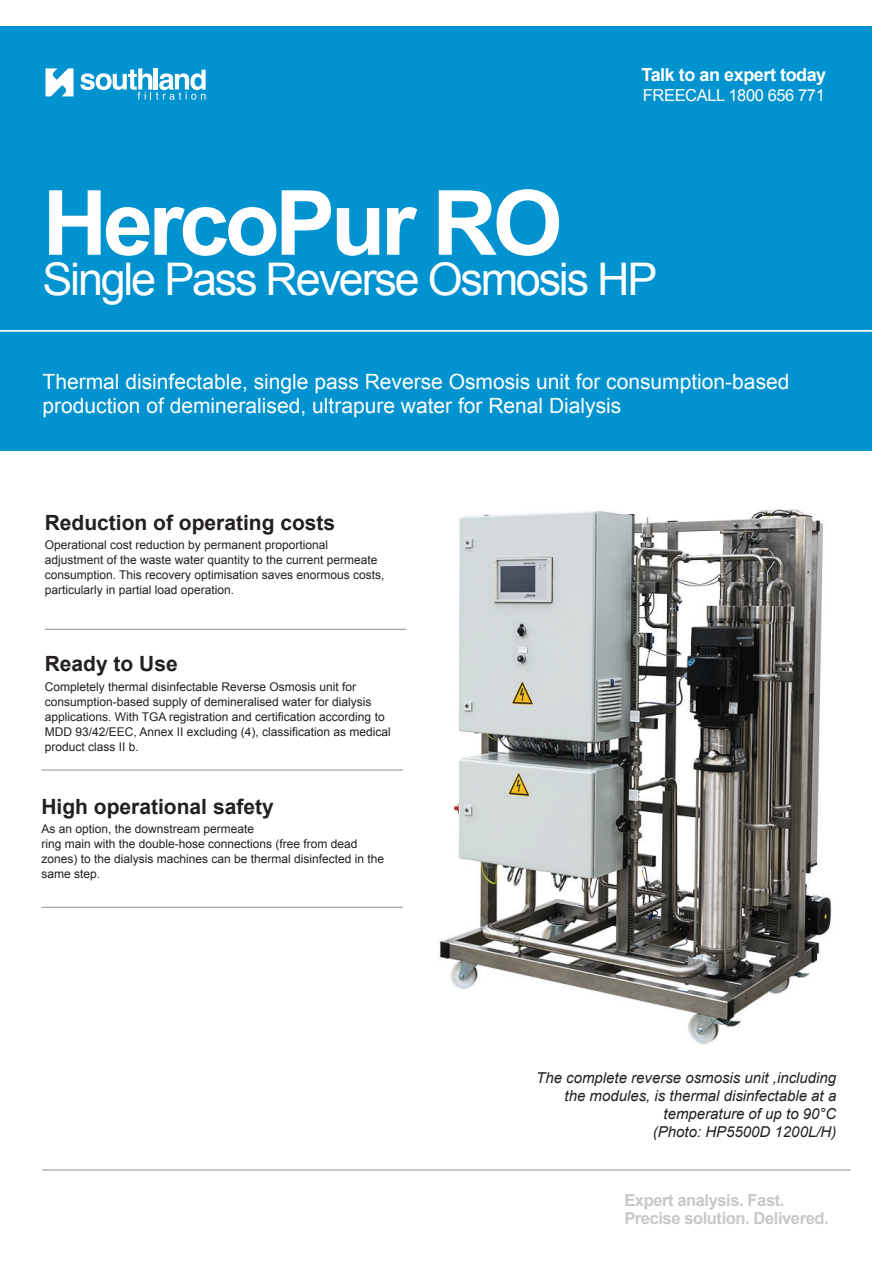
<style>
.page{position:relative;width:893px;height:1263px;background:#fff}
.page>*{position:absolute;margin:0;border:0;box-sizing:border-box;transform-origin:0 0}
.t1{font:700 90px "Arial";letter-spacing:-.05em;color:#fff}
.t2{font:45px "Arial";letter-spacing:-.05em;color:#fff}
.t3{font:21px/24px "Arial";color:#fff}
.t4{font:700 21px "Arial";color:#231f20}
.t5{font:700 18px "Arial";letter-spacing:-.025em;color:#fff}
.t6{font:700 16.5px/18px "Arial";letter-spacing:-.025em;color:#c7c8ca}
.t7{font:16.5px "Arial";letter-spacing:-.025em;color:#fff}
.t8{font:italic 15px/18px "Arial";color:#231f20;text-align:right}
.t9{font:12px/15px "Arial";color:#231f20}
</style>
<div class="page">
<div style="left:0;top:26px;width:872px;height:425px;background:#0093d0"></div>
<svg style="left:46px;top:68px;width:28px;height:28px"></svg>
<svg style="left:80px;top:68px;width:126px;height:32px"></svg>
<img style="left:439px;top:509px;width:393px;height:535px">
<hr style="left:0;top:330px;width:893px;height:2px;background:#fff">
<hr style="left:43px;top:1169px;width:807px;height:1px;background:#939598">
<hr style="left:45px;top:629px;width:361px;height:1px;background:#939598">
<hr style="left:41px;top:769px;width:362px;height:1px;background:#939598">
<hr style="left:41px;top:907px;width:362px;height:1px;background:#939598">
<h3 class="t5" style="left:641px;top:63px;width:186px">Talk to an expert today</h3>
<h3 class="t7" style="left:643px;top:84px;width:183px">FREECALL 1800 656 771</h3>
<h1 class="t1" style="left:43px;top:163px;width:522px">HercoPur RO</h1>
<h2 class="t2" style="left:43px;top:250px;width:616px">Single Pass Reverse Osmosis HP</h2>
<h3 class="t3" style="left:43px;top:369px;width:748px">Thermal disinfectable, single pass Reverse Osmosis unit for consumption-based production of demineralised, ultrapure water for Renal Dialysis</h3>
<h3 class="t4" style="left:45px;top:508px;width:292px">Reduction of operating costs</h3>
<p class="t9" style="left:45px;top:538px;width:341px">Operational cost reduction by permanent proportional adjustment of the waste water quantity to the current permeate consumption. This recovery optimisation saves enormous costs, particularly in partial load operation.</p>
<h3 class="t4" style="left:45px;top:650px;width:135px">Ready to Use</h3>
<p class="t9" style="left:45px;top:679px;width:348px">Completely thermal disinfectable Reverse Osmosis unit for consumption-based supply of demineralised water for dialysis applications. With TGA registration and certification according to MDD 93/42/EEC, Annex II excluding (4), classification as medical product class II b.</p>
<h3 class="t4" style="left:41px;top:792px;width:234px">High operational safety</h3>
<p class="t9" style="left:41px;top:821px;width:344px">As an option, the downstream permeate<br>ring main with the double-hose connections (free from dead zones) to the dialysis machines can be thermal disinfected in the same step.</p>
<p class="t8" style="left:536px;top:1069px;width:302px">The complete reverse osmosis unit ,including the modules, is thermal disinfectable at a temperature of up to 90°C<br>(Photo: HP5500D 1200L/H)</p>
<h3 class="t6" style="left:624px;top:1192px;width:206px">Expert analysis. Fast.<br>Precise solution. Delivered.</h3>
</div>
